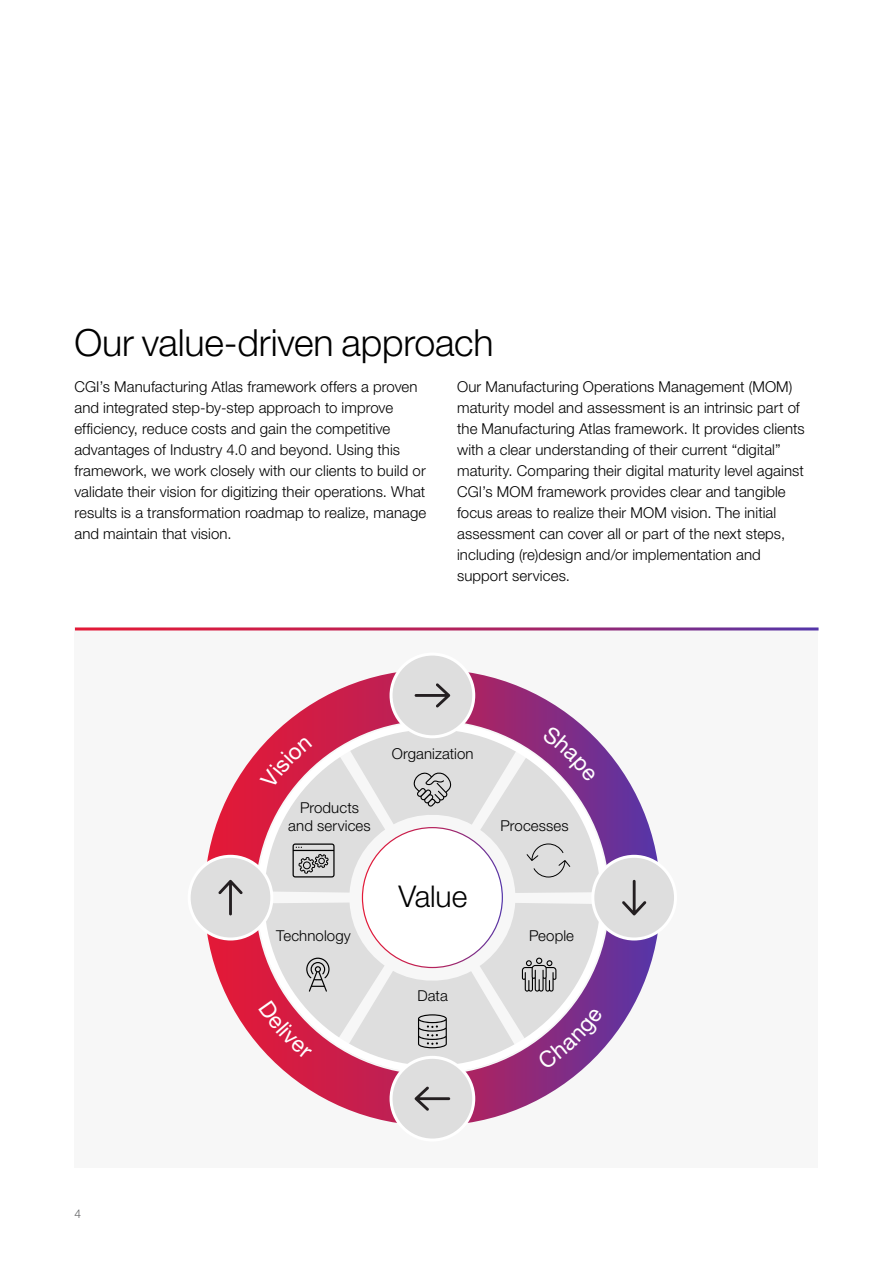
<style>
.page{position:relative;width:893px;height:1263px;background:#fff}
.page>*{position:absolute;margin:0;border:0;box-sizing:border-box;transform-origin:0 0}
.t1{font:300 37.5px "Helvetica Neue LT Pro";letter-spacing:-.005em;color:#000}
.t2{font:300 30px "Helvetica Neue LT Pro";letter-spacing:-.005em;color:#000}
.t3{font:300 15px/21px "Helvetica Neue LT Pro";letter-spacing:.005em;color:#000}
.t4{font:300 12px "Helvetica Neue LT Pro";color:#636466}
</style>
<div class="page">
<div style="left:74px;top:627px;width:744px;height:540px;background:#f7f7f7"></div>
<hr style="left:75px;top:627px;width:744px;height:3px;background:#fff">
<svg style="left:207px;top:672px;width:451px;height:451px"></svg>
<div style="left:362px;top:828px;width:140px;height:139px;background:#fff;border-radius:50%"></div>
<div style="left:391px;top:654px;width:83px;height:83px;background:#dedede;border-radius:50%"></div>
<div style="left:390px;top:653px;width:85px;height:85px;border:3px solid #fff;border-radius:50%"></div>
<div style="left:593px;top:856px;width:82px;height:83px;background:#dedede;border-radius:50%"></div>
<div style="left:591px;top:855px;width:86px;height:85px;border:3px solid #fff;border-radius:50%"></div>
<div style="left:189px;top:856px;width:83px;height:83px;background:#dedede;border-radius:50%"></div>
<div style="left:188px;top:855px;width:85px;height:85px;border:3px solid #fff;border-radius:50%"></div>
<svg style="left:415px;top:683px;width:35px;height:24px"></svg>
<svg style="left:622px;top:880px;width:24px;height:35px"></svg>
<svg style="left:218px;top:880px;width:25px;height:35px"></svg>
<div style="left:391px;top:1057px;width:83px;height:83px;background:#dedede;border-radius:50%"></div>
<svg style="left:257px;top:715px;width:351px;height:178px"></svg>
<svg style="left:257px;top:902px;width:351px;height:209px"></svg>
<h1 class="t1" style="left:74px;top:320px;width:421px">Our value-driven approach</h1>
<p class="t3" style="left:74px;top:376px;width:353px">CGI’s Manufacturing Atlas framework offers a proven and integrated step-by-step approach to improve efficiency, reduce costs and gain the competitive advantages of Industry 4.0 and beyond. Using this framework, we work closely with our clients to build or validate their vision for digitizing their operations. What results is a transformation roadmap to realize, manage and maintain that vision.</p>
<p class="t3" style="left:457px;top:376px;width:349px">Our Manufacturing Operations Management (MOM) maturity model and assessment is an intrinsic part of the Manufacturing Atlas framework. It provides clients with a clear understanding of their current “digital” maturity. Comparing their digital maturity level against CGI’s MOM framework provides clear and tangible focus areas to realize their MOM vision. The initial assessment can cover all or part of the next steps, including (re)design and/or implementation and support services.</p>
<p class="t3" style="left:288px;top:798px;width:84px;line-height:18px;text-align:center">Products and services</p>
<p class="t3" style="left:392px;top:743px;width:83px">Organization</p>
<h2 class="t2" style="left:398px;top:878px;width:70px">Value</h2>
<p class="t3" style="left:500px;top:815px;width:70px">Processes</p>
<p class="t3" style="left:276px;top:924px;width:76px">Technology</p>
<p class="t3" style="left:529px;top:924px;width:47px">People</p>
<p class="t4" style="left:74px;top:1207px;width:8px">4</p>
<p class="t3" style="left:417px;top:985px;width:32px">Data</p>
</div>
